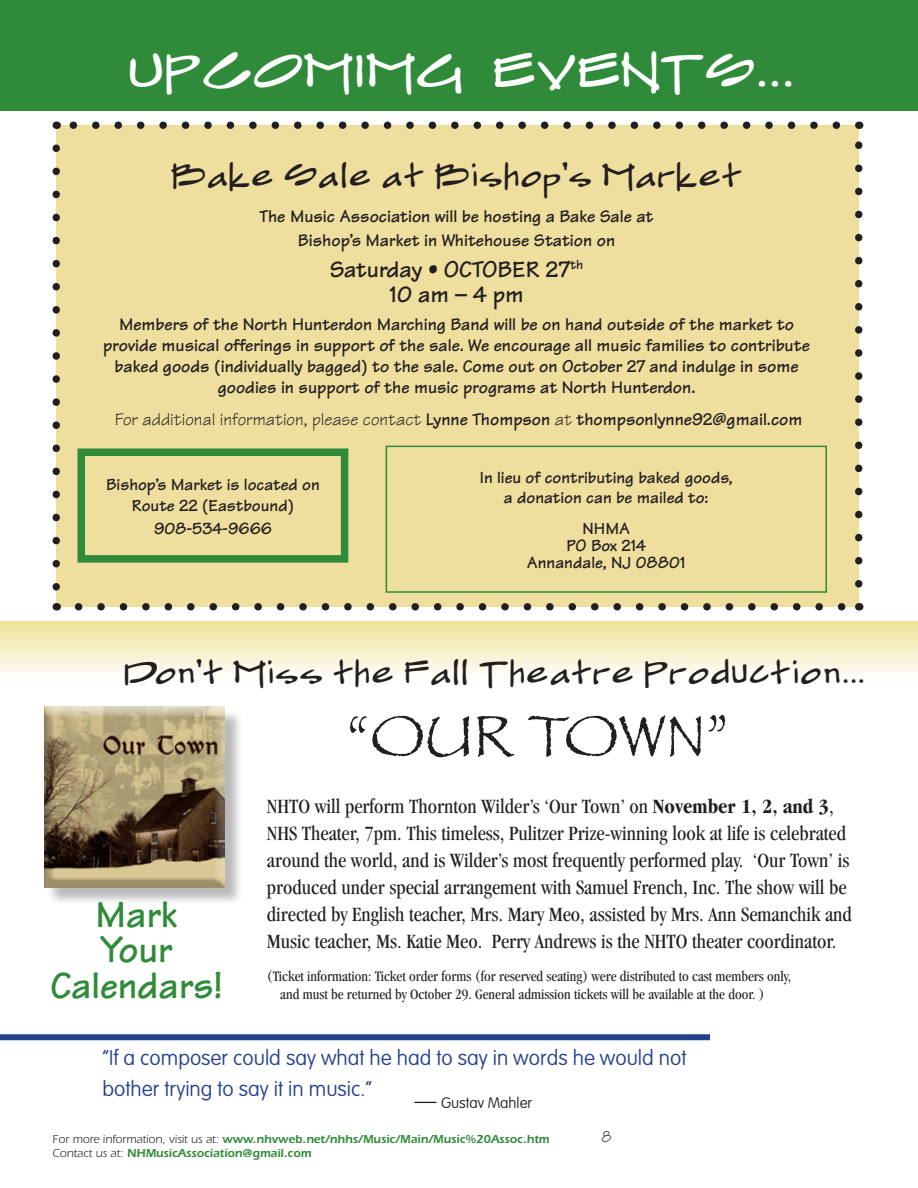
<style>
.page{position:relative;width:918px;height:1188px;background:#fff}
.page>*{position:absolute;margin:0;border:0;box-sizing:border-box;transform-origin:0 0}
.t1{font:60px "Papyrus";color:#231f20}
.t2{font:45px "Scribble";color:#fff}
.t3{font:700 39px/35.2px "Tekton";color:#2f8b39;text-align:center}
.t4{font:30px "Scribble";color:#231f20}
.t5{font:700 24px/24.8px "Tekton";color:#231f20;text-align:center}
.t6{font:condensed 21px/27px "Garamond";color:#231f20}
.t7{font:100 21px/31.5px "VAG Rounded";color:#25408f}
.t8{font:700 18px/21px "Tekton";color:#231f20;text-align:center}
.t9{font:18px "Tekton";color:#231f20}
.t10{font:700 17.25px/20.2px "Tekton";color:#231f20;text-align:center}
.t11{font:16.5px "Tekton";color:#231f20}
.t12{font:condensed 15px/18px "Garamond";color:#231f20}
.t13{font:100 15px "VAG Rounded";color:#231f20}
.t14{font:600 12px "Itc Eras";color:#2f8b39}
.s1{font-weight:700}
.s2{font-size:27px}
.s3{font-size:21px}
.s4{font-weight:400;color:#231f20}
</style>
<div class="page">
<div style="left:0;top:0;width:918px;height:110px;background:#2f8b39"></div>
<div style="left:56px;top:125px;width:803px;height:482px;background:#eedf9f"></div>
<svg style="left:52px;top:148px;width:8px;height:443px"></svg>
<svg style="left:79px;top:603px;width:767px;height:8px"></svg>
<svg style="left:855px;top:141px;width:7px;height:443px"></svg>
<svg style="left:69px;top:122px;width:767px;height:7px"></svg>
<div style="left:386px;top:446px;width:441px;height:147px;border:2px solid #2f8b39"></div>
<div style="left:78px;top:448px;width:270px;height:115px;border:8px solid #2f8b39"></div>
<svg style="left:0;top:622px;width:918px;height:85px"></svg>
<div style="left:47px;top:709px;width:196px;height:197px;background:#231f20;opacity:.31"></div>
<div style="left:42px;top:708px;width:183px;height:180px;background:#231f20;opacity:.33"></div>
<div style="left:0;top:1034px;width:710px;height:6px;background:#25408f"></div>
<h2 class="t2" style="left:127px;top:43px;width:669px">UPCOMIMG EVENTS...</h2>
<h3 class="t4" style="left:171px;top:156px;width:573px">Bake Sale at Bishop’s Market</h3>
<p class="t8" style="left:260px;top:203px;width:395px;line-height:24.8px">The Music Association will be hosting a Bake Sale at<br>Bishop’s Market in Whitehouse Station on</p>
<p class="t5" style="left:330px;top:257px;width:255px">Saturday • OCTOBER 27<sup>th<br></sup>10 am – 4 pm</p>
<p class="t8" style="left:103px;top:313px;width:708px">Members of the North Hunterdon Marching Band will be on hand outside of the market to provide musical offerings in support of the sale. We encourage all music families to contribute baked goods (individually bagged) to the sale. Come out on October 27 and indulge in some goodies in support of the music programs at North Hunterdon.</p>
<p class="t9" style="left:115px;top:408px;width:689px">For additional information, please contact <span class="s1">Lynne Thompson</span> at <span class="s1">thompsonlynne92@gmail.com</span></p>
<p class="t10" style="left:106px;top:475px;width:215px">Bishop’s Market is located on<br>Route 22 (Eastbound)</p>
<p class="t10" style="left:154px;top:518px;width:119px">908-534-9666</p>
<p class="t10" style="left:480px;top:467px;width:254px">In lieu of contributing baked goods, a donation can be mailed to:</p>
<p class="t10" style="left:527px;top:520px;width:160px;line-height:17.2px">NHMA<br>PO Box 214<br>Annandale, NJ 08801</p>
<h3 class="t4" style="left:124px;top:653px;width:743px">Don’t Miss the Fall Theatre Production<span class="s2">...</span></h3>
<h3 class="t3" style="left:50px;top:897px;width:174px">Mark<br>Your<br>Calendars!</h3>
<h1 class="t1" style="left:345px;top:700px;width:387px">“OUR TOWN”</h1>
<p class="t6" style="left:267px;top:792px;width:586px">NHTO will perform Thornton Wilder’s ‘Our Town’ on <span class="s1">November 1, 2, and 3</span>, NHS Theater, 7pm. This timeless, Pulitzer Prize-winning look at life is celebrated around the world, and is Wilder’s most frequently performed play. ‘Our Town’ is produced under special arrangement with Samuel French, Inc. The show will be directed by English teacher, Mrs. Mary Meo, assisted by Mrs. Ann Semanchik and Music teacher, Ms. Katie Meo. Perry Andrews is the NHTO theater coordinator.</p>
<p class="t12" style="left:280px;top:968px;width:512px;text-indent:-13px">(Ticket information: Ticket order forms (for reserved seating) were distributed to cast members only, and must be returned by October 29. General admission tickets will be available at the door. )</p>
<p class="t7" style="left:103px;top:1041px;width:585px">“If a composer could say what he had to say in words he would not bother trying to say it in music.”</p>
<p class="t13" style="left:415px;top:1094px;width:119px"><span class="s3">—</span> Gustav Mahler</p>
<p class="t14" style="left:52px;top:1132px;width:499px"><span class="s4">For more information, visit us at:</span> www.nhvweb.net/nhhs/Music/Main/Music%20Assoc.htm</p>
<p class="t11" style="left:601px;top:1126px;width:12px">8</p>
<p class="t14" style="left:52px;top:1146px;width:260px"><span class="s4">Contact us at:</span> NHMusicAssociation@gmail.com</p>
</div>
